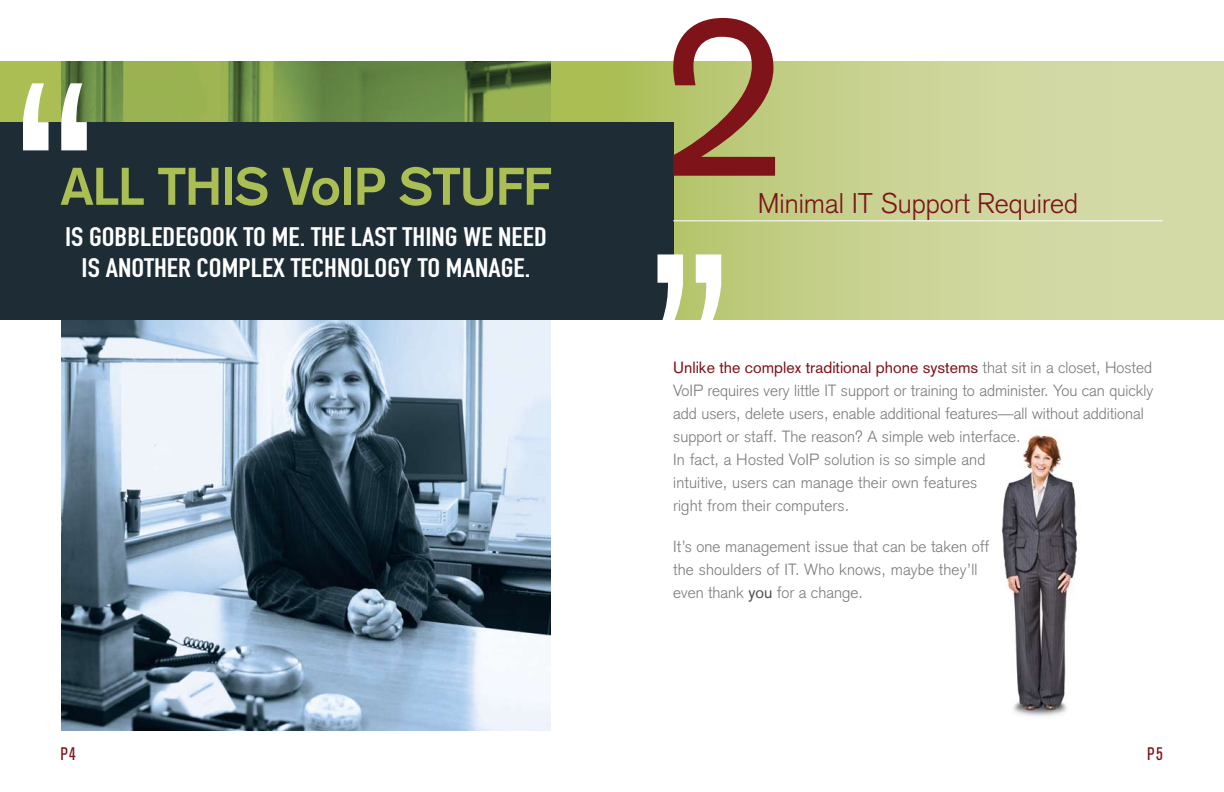
<style>
.page{position:relative;width:1224px;height:792px;background:#fff}
.page>*{position:absolute;margin:0;border:0;box-sizing:border-box;transform-origin:0 0}
.t1{font:230px "Akzidenz Grotesk";color:#7e141a}
.t2{font:700 52px "Akzidenz Grotesk";letter-spacing:-.01em;color:#aabe54}
.t3{font:300 28px "Akzidenz Grotesk";color:#7e141a}
.t4{font:26.4px/31px "DIN Engschrift";letter-spacing:.005em;color:#fff;scale:1.14 1}
.t5{font:condensed 18px "Akzidenz Grotesk BE";color:#7e141a}
.t6{font:300 16px/23px "Akzidenz Grotesk";letter-spacing:.005em;color:#7d7d7e}
.s1{font-weight:400;color:#7e141a}
.s2{font-weight:400;color:#515253}
</style>
<div class="page">
<img style="left:1001px;top:435px;width:76px;height:282px">
<img style="left:61px;top:320px;width:490px;height:411px">
<svg style="left:0;top:61px;width:612px;height:61px"></svg>
<svg style="left:612px;top:61px;width:612px;height:259px"></svg>
<div style="left:0;top:122px;width:673px;height:198px;background:#1d2c35"></div>
<svg style="left:23px;top:83px;width:64px;height:67px"></svg>
<svg style="left:657px;top:254px;width:64px;height:66px"></svg>
<hr style="left:673px;top:220px;width:490px;height:1px;background:#fff">
<h2 class="t2" style="left:61px;top:156px;width:492px">ALL THIS VoIP STUFF</h2>
<h3 class="t4" style="left:82px;top:221px;width:377px;text-indent:-16px">IS GOBBLEDEGOOK TO ME. THE LAST THING WE NEED<br>IS ANOTHE</h3>
<h3 class="t4" style="left:178px;top:252px;width:248px">R COMPLEX TECHNOLOGYTO MANA</h3>
<h3 class="t4" style="left:501px;top:252px;width:27px">GE.</h3>
<h1 class="t1" style="left:658px;top:-40px;width:129px">2</h1>
<h3 class="t3" style="left:758px;top:187px;width:322px">Minimal IT Support Required</h3>
<p class="t6" style="left:673px;top:356px;width:482px"><span class="s1">Unlike the complex traditional phone systems</span> that sit in a closet, Hosted VoIP requires very little IT support or training to administer. You can quickly add users, delete users, enable additional features––all without additional support or staff. The reason? A simple web interface.<br>In fact, a Hosted VoIP solution is so simple and<br>intuitive, users can manage their own features<br>right from their computers.</p>
<p class="t6" style="left:673px;top:535px;width:317px">It’s one management issue that can be taken off the shoulders of IT. Who knows, maybe they’ll even thank <span class="s2">you</span> for a change.</p>
<p class="t5" style="left:60px;top:744px;width:17px">P4</p>
<p class="t5" style="left:1147px;top:744px;width:17px">P5</p>
</div>
